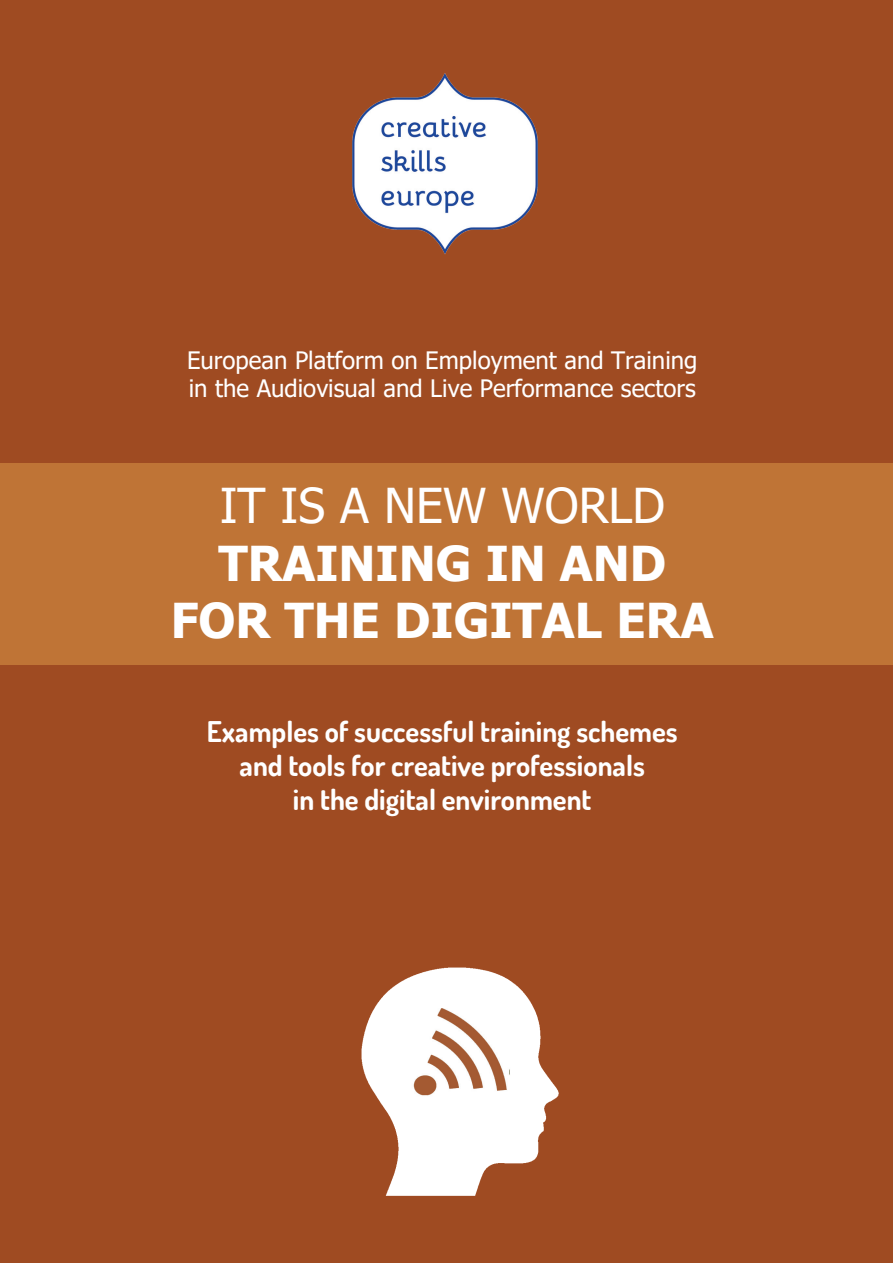
<style>
.page{position:relative;width:893px;height:1263px;background:#9f4b22}
.page>*{position:absolute;margin:0;border:0;box-sizing:border-box;transform-origin:0 0}
.t1{font:700 48px/57.6px "Tahoma";color:#fff;text-align:center}
.t2{font:48px "Tahoma";color:#fff}
.t3{font:700 28.5px/34.2px "Dosis";color:#fff;text-align:center}
.t4{font:24px/28.8px "Tahoma";color:#fff}
</style>
<div class="page">
<img style="left:331px;top:951px;width:244px;height:277px">
<img style="left:342px;top:64px;width:205px;height:198px">
<div style="left:0;top:463px;width:893px;height:202px;background:#bf7436"></div>
<svg style="left:443px;top:1188px;width:2px;height:9px"></svg>
<p class="t4" style="left:187px;top:347px;width:512px">European Platform on Employment and Training in the Audiovisual and Live Performance sectors</p>
<h1 class="t2" style="left:220px;top:473px;width:447px">It is a new world</h1>
<h1 class="t1" style="left:171px;top:536px;width:544px">TRAINING IN AND<br>FOR THE DIGITAL ERA</h1>
<p class="t3" style="left:207px;top:713px;width:472px">Examples of successful training schemes and tools for creative professionals<br>in the digital environment</p>
</div>
